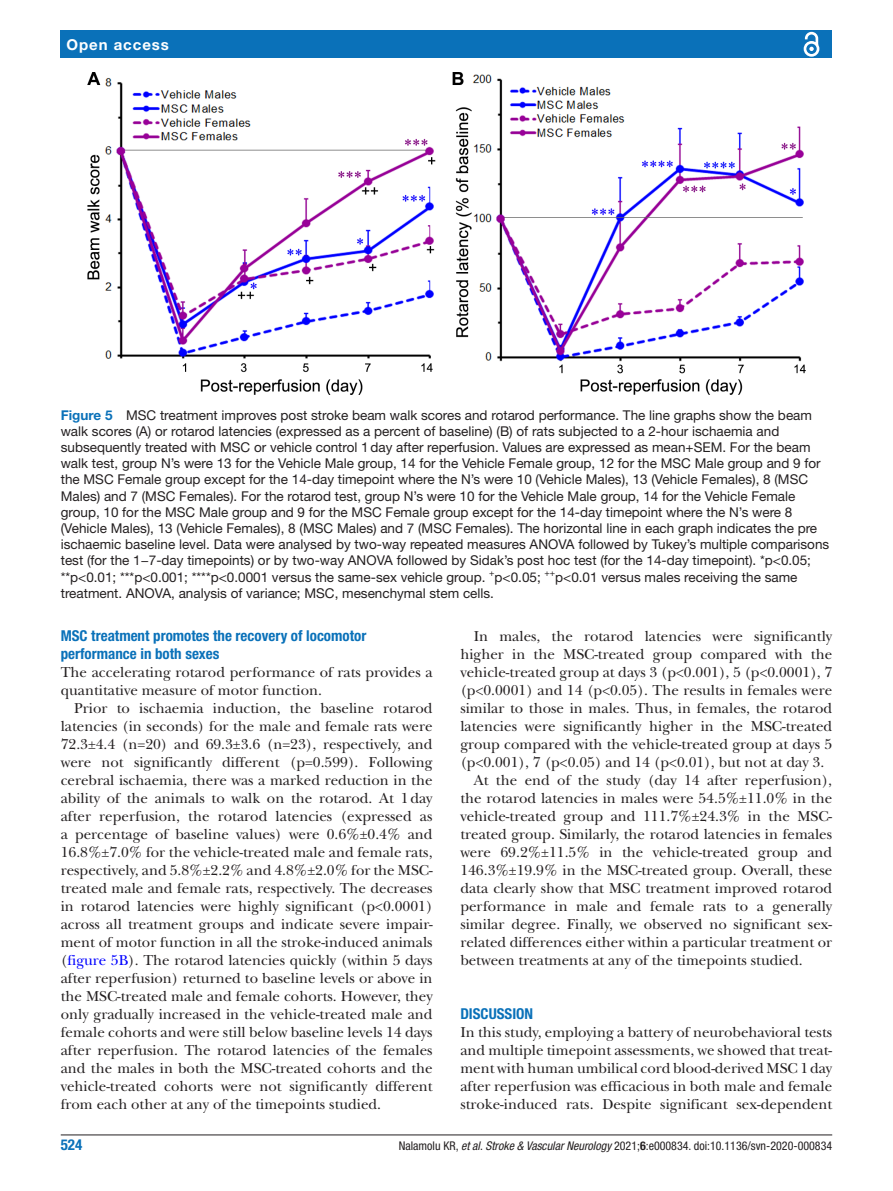
<style>
.page{position:relative;width:893px;height:1191px;background:#fff}
.page>*{position:absolute;margin:0;border:0;box-sizing:border-box;transform-origin:0 0}
.t1{font:15px/18px "New Baskerville";color:#231f20;text-align:justify}
.t2{font:700 condensed 15px/18px "Helvetica Neue LT Std";color:#0a71b9}
.t3{font:700 15px "Helvetica Neue LT Std";letter-spacing:.065em;color:#fff}
.t4{font:13.5px/16.2px "Helvetica Neue LT Std";color:#231f20}
.t5{font:condensed 12px "Helvetica Neue LT Std";color:#231f20}
.s1{font-weight:700;color:#0a71b9}
.s2{color:#00f}
.s3{font-style:italic}
.s4{font-weight:700}
</style>
<div class="page">
<hr style="left:61px;top:1134px;width:771px;height:1px;background:#231f20">
<div style="left:61px;top:31px;width:771px;height:27px;background:#0a71b9"></div>
<svg style="left:803px;top:31px;width:17px;height:26px"></svg>
<img style="left:87px;top:73px;width:719px;height:321px">
<p class="t3" style="left:66px;top:35px;width:104px">Open access</p>
<p class="t4" style="left:61px;top:406px;width:770px"><span class="s1">Figure 5</span> MSC treatment improves post stroke beam walk scores and rotarod performance. The line graphs show the beam walk scores (A) or rotarod latencies (expressed as a percent of baseline) (B) of rats subjected to a 2-hour ischaemia and subsequently treated with MSC or vehicle control 1day after reperfusion. Values are expressed as mean+SEM. For the beam walk test, group N’s were 13 for the Vehicle Male group, 14 for the Vehicle Female group, 12 for the MSC Male group and 9 for the MSC Female group except for the 14-day timepoint where the N’s were 10 (Vehicle Males), 13 (Vehicle Females), 8 (MSC Males) and 7 (MSC Females). For the rotarod test, group N’s were 10 for the Vehicle Male group, 14 for the Vehicle Female group, 10 for the MSC Male group and 9 for the MSC Female group except for the 14-day timepoint where the N’s were 8 (Vehicle Males), 13 (Vehicle Females), 8 (MSC Males) and 7 (MSC Females). The horizontal line in each graph indicates the pre ischaemic baseline level. Data were analysed by two-way repeated measures ANOVA followed by Tukey’s multiple comparisons test (for the 1−7-day timepoints) or by two-way ANOVA followed by Sidak’s post hoc test (for the 14-day timepoint). *p&lt;0.05; **p&lt;0.01; ***p&lt;0.001; ****p&lt;0.0001 versus the same-sex vehicle group. <sup>+</sup>p&lt;0.05; <sup>++</sup>p&lt;0.01 versus males receiving the same treatment. ANOVA, analysis of variance; MSC, mesenchymal stem cells.</p>
<p class="t2" style="left:61px;top:626px;width:307px">MSC treatment promotes the recovery of locomotor performance in both sexes</p>
<p class="t1" style="left:61px;top:663px;width:373px">The accelerating rotarod performance of rats provides a quantitative measure of motor function.</p>
<p class="t1" style="left:61px;top:699px;width:373px;text-indent:14px">Prior to ischaemia induction, the baseline rotarod latencies (in seconds) for the male and female rats were 72.3±4.4 (n=20) and 69.3±3.6 (n=23), respectively, and were not significantly different (p=0.599). Following cerebral ischaemia, there was a marked reduction in the ability of the animals to walk on the rotarod. At 1day after reperfusion, the rotarod latencies (expressed as a percentage of baseline values) were 0.6%±0.4% and 16.8%±7.0% for the vehicle-treated male and female rats, respectively, and 5.8%±2.2% and 4.8%±2.0% for the MSC&shy;treated male and female rats, respectively. The decreases in rotarod latencies were highly significant (p&lt;0.0001) across all treatment groups and indicate severe impair&shy;ment of motor function in all the stroke-induced animals (<span class="s2">figure 5B</span>). The rotarod latencies quickly (within 5 days after reperfusion) returned to baseline levels or above in the MSC-treated male and female cohorts. However, they only gradually increased in the vehicle-treated male and female cohorts and were still below baseline levels 14 days after reperfusion. The rotarod latencies of the females and the males in both the MSC-treated cohorts and the vehicle-treated cohorts were not significantly different from each other at any of the timepoints studied.</p>
<p class="t1" style="left:474px;top:627px;width:360px">In males, the rotarod latencies were significantly</p>
<p class="t1" style="left:460px;top:645px;width:373px">higher in the MSC-treated group compared with the</p>
<p class="t1" style="left:460px;top:663px;width:373px">vehicle-treated group at days 3 (p&lt;0.001), 5 (p&lt;0.0001), 7</p>
<p class="t1" style="left:460px;top:681px;width:373px">(p&lt;0.0001) and 14 (p&lt;0.05). The results in females were</p>
<p class="t1" style="left:460px;top:699px;width:373px">similar to those in males. Thus, in females, the rotarod</p>
<p class="t1" style="left:460px;top:717px;width:373px">latencies were significantly higher in the MSC-treated</p>
<p class="t1" style="left:460px;top:735px;width:373px">group compared with the vehicle-treated group at days 5</p>
<p class="t1" style="left:460px;top:753px;width:365px">(p&lt;0.001), 7 (p&lt;0.05) and 14 (p&lt;0.01), but not at day 3.</p>
<p class="t1" style="left:474px;top:771px;width:360px">At the end of the study (day 14 after reperfusion),</p>
<p class="t1" style="left:460px;top:789px;width:373px">the rotarod latencies in males were 54.5%±11.0% in the</p>
<p class="t1" style="left:460px;top:807px;width:373px">vehicle-treated group and 111.7%±24.3% in the MSC-</p>
<p class="t1" style="left:460px;top:825px;width:373px">treated group. Similarly, the rotarod latencies in females</p>
<p class="t1" style="left:460px;top:843px;width:373px">were 69.2%±11.5% in the vehicle-treated group and</p>
<p class="t1" style="left:460px;top:861px;width:373px">146.3%±19.9% in the MSC-treated group. Overall, these</p>
<p class="t1" style="left:460px;top:879px;width:373px">data clearly show that MSC treatment improved rotarod</p>
<p class="t1" style="left:460px;top:897px;width:373px">performance in male and female rats to a generally</p>
<p class="t1" style="left:460px;top:915px;width:373px">similar degree. Finally, we observed no significant sex-</p>
<p class="t1" style="left:460px;top:933px;width:373px">related differences either within a particular treatment or</p>
<p class="t1" style="left:460px;top:951px;width:344px">between treatments at any of the timepoints studied.</p>
<p class="t2" style="left:460px;top:1004px;width:74px">DISCUSSION</p>
<p class="t1" style="left:460px;top:1023px;width:373px">In this study, employing a battery of neurobehavioral tests and multiple timepoint assessments, we showed that treat&shy;ment with human umbilical cord blood-derived MSC 1day after reperfusion was efficacious in both male and female stroke-induced rats. Despite significant sex-dependent</p>
<p class="t2" style="left:61px;top:1135px;width:23px">524</p>
<p class="t5" style="left:399px;top:1138px;width:435px">Nalamolu KR, <span class="s3">et al</span>. <span class="s3">Stroke &amp; Vascular Neurology</span> 2021;<span class="s4">6</span>:e000834. doi:10.1136/svn-2020-000834</p>
</div>
